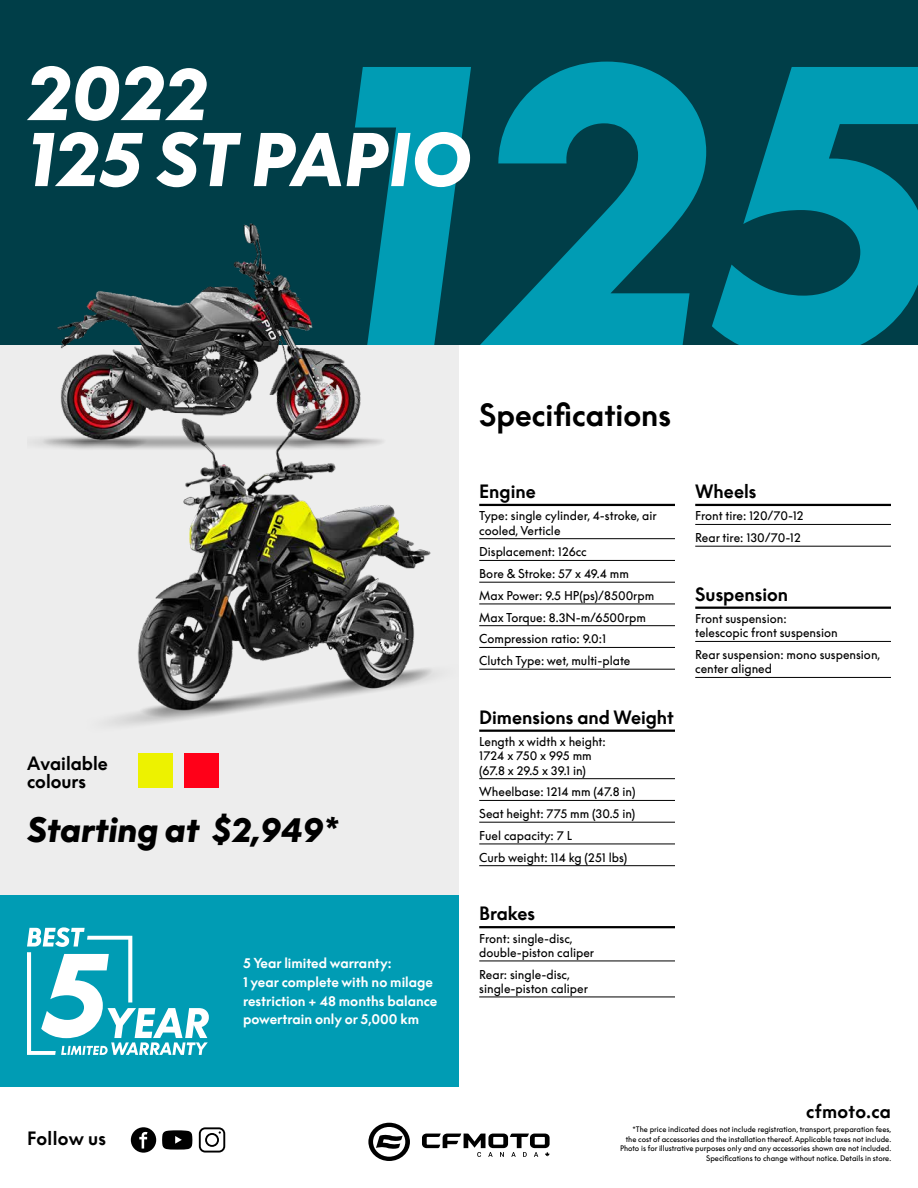
<style>
.page{position:relative;width:918px;height:1188px;background:#fff}
.page>*{position:absolute;margin:0;border:0;box-sizing:border-box;transform-origin:0 0}
.t1{font:italic 900 378.6px "Supreme LLTT";color:#009cb4}
.t2{font:italic 900 70.5px/66px "Supreme LLTT";letter-spacing:.01em;color:#fff}
.t3{font:italic 900 33px "Supreme LLTT";color:#000}
.t4{font:30px "Supreme LLTT Bold Flat";color:#000}
.t5{font:18px/18px "Supreme LLTT Bold Flat";color:#000}
.t6{font:18px "Supreme LLTT Bold Flat";letter-spacing:.02em;color:#000}
.t7{font:700 13.5px/18.8px "Supreme LLTT";color:#fff}
.t8{font:12px/21.8px "Supreme LLTT";color:#000}
.t9{font:7.5px/9.8px "Supreme LLTT";color:#000;text-align:right}
</style>
<div class="page">
<div style="left:0;top:306px;width:459px;height:590px;background:#ededed"></div>
<div style="left:0;top:0;width:918px;height:344px;background:#003e48"></div>
<div style="left:0;top:895px;width:459px;height:192px;background:#009cb4"></div>
<hr style="left:479px;top:504px;width:196px;height:2px;background:#000">
<hr style="left:479px;top:538px;width:196px;height:1px;background:#000">
<hr style="left:479px;top:560px;width:196px;height:1px;background:#000">
<hr style="left:479px;top:582px;width:196px;height:1px;background:#000">
<hr style="left:479px;top:604px;width:196px;height:1px;background:#000">
<hr style="left:479px;top:625px;width:196px;height:1px;background:#000">
<hr style="left:479px;top:647px;width:196px;height:1px;background:#000">
<hr style="left:479px;top:669px;width:196px;height:1px;background:#000">
<hr style="left:479px;top:730px;width:196px;height:2px;background:#000">
<hr style="left:479px;top:778px;width:196px;height:1px;background:#000">
<hr style="left:479px;top:800px;width:196px;height:1px;background:#000">
<hr style="left:479px;top:822px;width:196px;height:1px;background:#000">
<hr style="left:479px;top:844px;width:196px;height:1px;background:#000">
<hr style="left:479px;top:865px;width:196px;height:1px;background:#000">
<hr style="left:479px;top:926px;width:196px;height:2px;background:#000">
<hr style="left:479px;top:961px;width:196px;height:1px;background:#000">
<hr style="left:479px;top:997px;width:196px;height:1px;background:#000">
<hr style="left:695px;top:504px;width:196px;height:2px;background:#000">
<hr style="left:695px;top:524px;width:196px;height:1px;background:#000">
<hr style="left:695px;top:546px;width:196px;height:1px;background:#000">
<hr style="left:695px;top:607px;width:196px;height:2px;background:#000">
<hr style="left:695px;top:641px;width:196px;height:1px;background:#000">
<hr style="left:695px;top:677px;width:196px;height:1px;background:#000">
<svg style="left:27px;top:927px;width:182px;height:128px"></svg>
<svg style="left:368px;top:1123px;width:42px;height:38px"></svg>
<svg style="left:422px;top:1134px;width:128px;height:23px"></svg>
<div style="left:131px;top:1127px;width:25px;height:26px;background:#000;border-radius:50%"></div>
<svg style="left:139px;top:1131px;width:9px;height:18px"></svg>
<svg style="left:162px;top:1130px;width:30px;height:20px"></svg>
<svg style="left:199px;top:1127px;width:26px;height:26px"></svg>
<div style="left:184px;top:753px;width:35px;height:34px;background:#ff0018"></div>
<div style="left:138px;top:753px;width:34px;height:34px;background:#edf200"></div>
<img style="left:28px;top:223px;width:362px;height:226px">
<img style="left:85px;top:390px;width:352px;height:335px">
<h1 class="t1" style="left:323px;top:0;width:619px">125</h1>
<h2 class="t2" style="left:27px;top:63px;width:446px">2022<br>125 ST PAPIO</h2>
<h3 class="t5" style="left:27px;top:754px;width:82px">Available colours</h3>
<h3 class="t3" style="left:27px;top:811px;width:313px">Starting at $2,949*</h3>
<h3 class="t6" style="left:27px;top:1129px;width:81px">Follow us</h3>
<p class="t7" style="left:243px;top:954px;width:196px">5 Year limited warranty:<br>1 year complete with no milage restriction + 48 months balance powertrain only or 5,000 km</p>
<h3 class="t4" style="left:479px;top:398px;width:193px">Specifications</h3>
<h3 class="t5" style="left:479px;top:483px;width:58px">Engine</h3>
<p class="t8" style="left:479px;top:509px;width:179px;line-height:14.2px">Type: single cylinder, 4-stroke, air cooled, Verticle</p>
<p class="t8" style="left:479px;top:541px;width:177px">Displacement: 126cc<br>Bore &amp; Stroke: 57 x 49.4 mm<br>Max Power: 9.5 HP(ps)/8500rpm<br>Max Torque: 8.3N-m/6500rpm<br>Compression ratio: 9.0:1<br>Clutch Type: wet, multi-plate</p>
<h3 class="t5" style="left:479px;top:708px;width:196px">Dimensions and Weight</h3>
<p class="t8" style="left:479px;top:735px;width:128px;line-height:14.2px">Length x width x height:<br>1724 x 750 x 995 mm (67.8 x 29.5 x 39.1 in)</p>
<p class="t8" style="left:479px;top:781px;width:158px">Wheelbase: 1214 mm (47.8 in)<br>Seat height: 775 mm (30.5 in)<br>Fuel capacity: 7 L<br>Curb weight: 114 kg (251 lbs)</p>
<h3 class="t5" style="left:479px;top:905px;width:57px">Brakes</h3>
<p class="t8" style="left:479px;top:931px;width:116px;line-height:14.2px">Front: single-disc, double-piston caliper</p>
<p class="t8" style="left:479px;top:967px;width:110px;line-height:14.2px">Rear: single-disc, single-piston caliper</p>
<h3 class="t5" style="left:695px;top:483px;width:63px">Wheels</h3>
<p class="t8" style="left:695px;top:505px;width:110px">Front tire: 120/70-12<br>Rear tire: 130/70-12</p>
<h3 class="t5" style="left:695px;top:585px;width:95px">Suspension</h3>
<p class="t8" style="left:695px;top:612px;width:144px;line-height:14.2px">Front suspension: telescopic front suspension</p>
<p class="t8" style="left:695px;top:648px;width:187px;line-height:14.2px">Rear suspension: mono suspension, center aligned</p>
<h3 class="t5" style="left:806px;top:1102px;width:86px">cfmoto.ca</h3>
<p class="t9" style="left:620px;top:1124px;width:273px">*The price indicated does not include registration, transport, preparation fees, the cost of accessories and the installation thereof. Applicable taxes not include.<br>Photo is for illustrative purposes only and any accessories shown are not included.<br>Specifications to change without notice. Details in store.</p>
</div>
